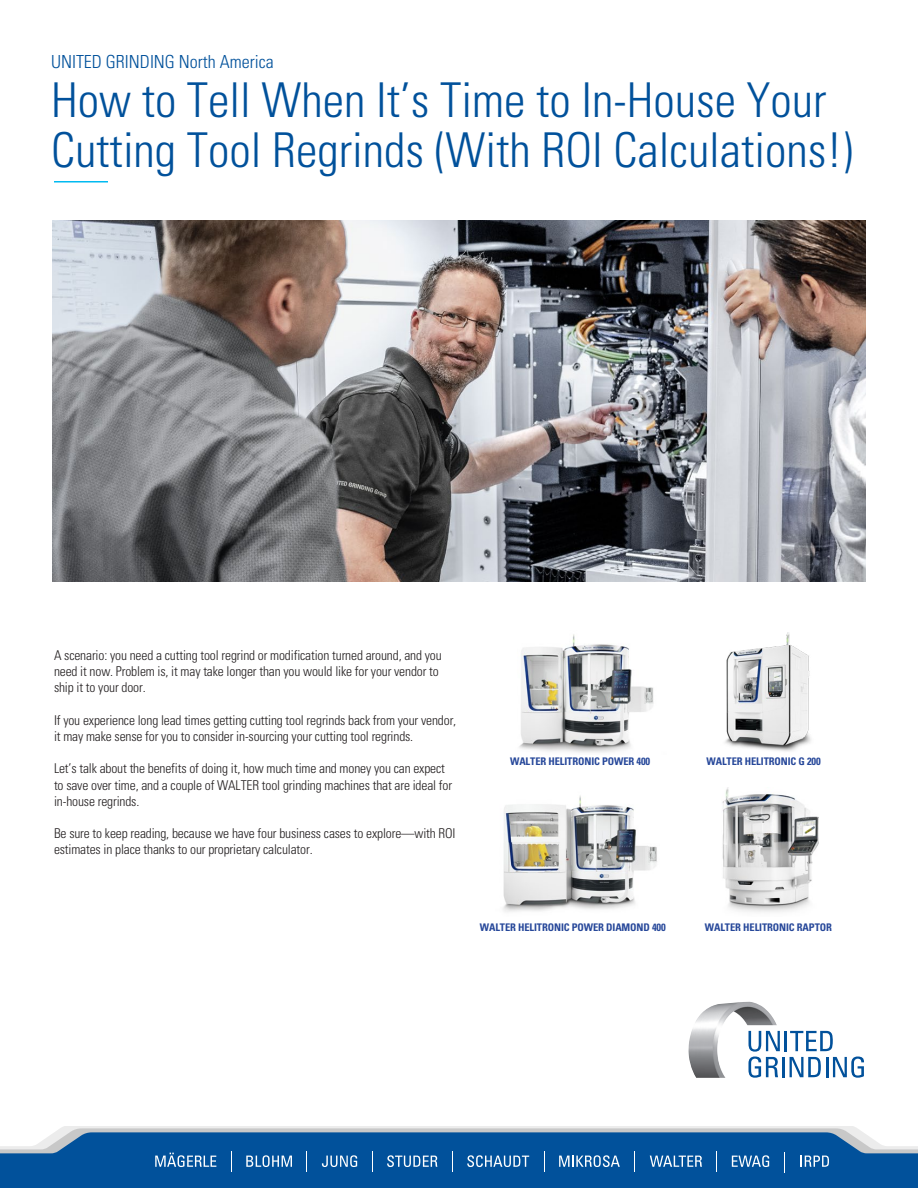
<style>
.page{position:relative;width:918px;height:1188px;background:#fff}
.page>*{position:absolute;margin:0;border:0;box-sizing:border-box;transform-origin:0 0}
.t1{font:300 condensed 48px/49.5px "Univers";color:#01519b}
.t2{font:300 condensed 18px "Univers";color:#01519b}
.t3{font:300 condensed 13.5px/16.2px "Univers";letter-spacing:-.01em;color:#231f20}
.t4{font:700 condensed 10.5px "Univers";letter-spacing:-.01em;color:#27489a}
</style>
<div class="page">
<hr style="left:61px;top:1126px;width:795px;height:2px;background:#ececec">
<div style="left:0;top:1174px;width:918px;height:14px;background:#01519b"></div>
<svg style="left:0;top:1128px;width:918px;height:46px;background:#3271ab"></svg>
<hr style="left:785px;top:1031px;width:2px;height:20px;background:#01519b">
<svg style="left:790px;top:1031px;width:43px;height:20px"></svg>
<svg style="left:777px;top:1031px;width:3px;height:47px"></svg>
<hr style="left:782px;top:1057px;width:3px;height:20px;background:#01519b">
<svg style="left:790px;top:1057px;width:31px;height:20px"></svg>
<hr style="left:826px;top:1057px;width:2px;height:20px;background:#01519b">
<svg style="left:833px;top:1057px;width:31px;height:21px"></svg>
<img style="left:688px;top:1002px;width:89px;height:76px">
<img style="left:725px;top:632px;width:86px;height:120px">
<img style="left:52px;top:221px;width:814px;height:360px">
<hr style="left:54px;top:181px;width:54px;height:2px;background:#00baf1">
<img style="left:519px;top:634px;width:135px;height:119px">
<img style="left:503px;top:795px;width:154px;height:117px">
<img style="left:722px;top:787px;width:96px;height:125px">
<p class="t2" style="left:51px;top:50px;width:224px">UNITED GRINDING North America</p>
<p class="t1" style="left:51px;top:75px;width:804px">How to Tell When It’s Time to In-House Your<br>Cutting Tool Regrinds (With ROI Calculations!)</p>
<p class="t3" style="left:54px;top:647px;width:389px">A scenario: you need a cutting tool regrind or modification turned around, and you need it now. Problem is, it may take longer than you would like for your vendor to ship it to your door.</p>
<p class="t3" style="left:54px;top:712px;width:404px">If you experience long lead times getting cutting tool regrinds back from your vendor, it may make sense for you to consider in-sourcing your cutting tool regrinds.</p>
<p class="t3" style="left:54px;top:760px;width:400px">Let’s talk about the benefits of doing it, how much time and money you can expect to save over time, and a couple of WALTER tool grinding machines that are ideal for in-house regrinds.</p>
<p class="t3" style="left:54px;top:825px;width:403px">Be sure to keep reading, because we have four business cases to explore—with ROI estimates in place thanks to our proprietary calculator.</p>
<p class="t4" style="left:510px;top:755px;width:142px">WALTER HELITRONIC POWER 400</p>
<p class="t4" style="left:707px;top:755px;width:116px">WALTER HELITRONIC G 200</p>
<p class="t4" style="left:480px;top:920px;width:188px">WALTER HELITRONIC POWER DIAMOND 400</p>
<p class="t4" style="left:705px;top:920px;width:129px">WALTER HELITRONIC RAPTOR</p>
</div>
